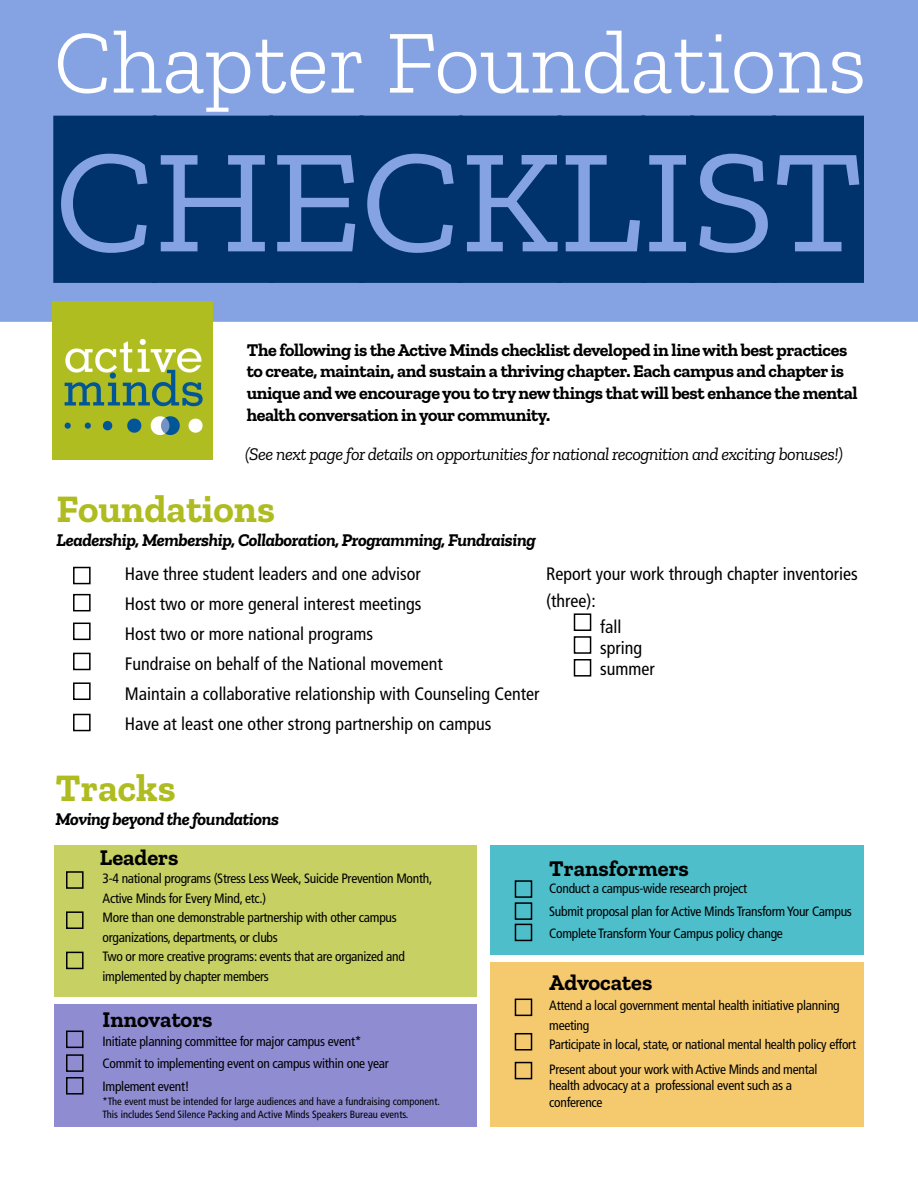
<style>
.page{position:relative;width:918px;height:1188px;background:#fff}
.page>*{position:absolute;margin:0;border:0;box-sizing:border-box;transform-origin:0 0}
.t1{font:300 90px "Zilla Slab";color:#fff}
.t2{font:700 39px "Zilla Slab";color:#aebc20}
.t3{font:700 22.5px "Zilla Slab";color:#000}
.t4{font:condensed 18px/27px "Frutiger";color:#000}
.t5{font:700 18px/21.6px "Zilla Slab";letter-spacing:-.02em;color:#000}
.t6{font:italic 700 18px "Zilla Slab";letter-spacing:-.02em;color:#000}
.t7{font:italic 18px "Zilla Slab";letter-spacing:-.03em;color:#000}
.t8{font:condensed 13.5px/19.5px "Frutiger";letter-spacing:-.02em;color:#000}
.t9{font:condensed 10.5px "Frutiger";color:#000}
</style>
<div class="page">
<div style="left:490px;top:962px;width:373px;height:164px;background:#f5ca6f"></div>
<div style="left:54px;top:1004px;width:423px;height:122px;background:#8f8cd2"></div>
<div style="left:54px;top:845px;width:423px;height:151px;background:#c6d063"></div>
<div style="left:490px;top:845px;width:373px;height:109px;background:#4dbeca"></div>
<div style="left:0;top:0;width:918px;height:322px;background:#85a3e3"></div>
<svg style="left:53px;top:116px;width:811px;height:167px;fill:#00326b"></svg>
<img style="left:53px;top:301px;width:160px;height:159px">
<div style="left:66px;top:871px;width:18px;height:18px;border:2px solid #000"></div>
<div style="left:66px;top:911px;width:18px;height:18px;border:2px solid #000"></div>
<div style="left:66px;top:952px;width:18px;height:17px;border:2px solid #000"></div>
<div style="left:66px;top:1031px;width:18px;height:17px;border:2px solid #000"></div>
<div style="left:66px;top:1054px;width:18px;height:18px;border:2px solid #000"></div>
<div style="left:515px;top:880px;width:17px;height:18px;border:2px solid #000"></div>
<div style="left:515px;top:902px;width:17px;height:18px;border:2px solid #000"></div>
<div style="left:515px;top:924px;width:17px;height:17px;border:2px solid #000"></div>
<div style="left:515px;top:999px;width:17px;height:17px;border:2px solid #000"></div>
<div style="left:515px;top:1033px;width:17px;height:18px;border:2px solid #000"></div>
<div style="left:515px;top:1062px;width:17px;height:17px;border:2px solid #000"></div>
<div style="left:73px;top:594px;width:18px;height:17px;border:2px solid #000"></div>
<div style="left:73px;top:567px;width:18px;height:17px;border:2px solid #000"></div>
<div style="left:73px;top:623px;width:18px;height:17px;border:2px solid #000"></div>
<div style="left:73px;top:653px;width:18px;height:17px;border:2px solid #000"></div>
<div style="left:73px;top:682px;width:18px;height:18px;border:2px solid #000"></div>
<div style="left:73px;top:714px;width:18px;height:17px;border:2px solid #000"></div>
<div style="left:66px;top:1077px;width:18px;height:18px;border:2px solid #000"></div>
<div style="left:574px;top:636px;width:17px;height:18px;border:2px solid #000"></div>
<div style="left:574px;top:613px;width:17px;height:18px;border:2px solid #000"></div>
<div style="left:574px;top:659px;width:17px;height:18px;border:2px solid #000"></div>
<p class="t1" style="left:54px;top:13px;width:814px">Chapter Foundations</p>
<p class="t5" style="left:247px;top:339px;width:612px">The following is the Active Minds checklist developed in line with best practices to create, maintain, and sustain a thriving chapter. Each campus and chapter is unique and we encourage you to try new things that will best enhance the mental health conversation in your community.</p>
<p class="t7" style="left:245px;top:444px;width:599px">(See next page for details on opportunities for national recognition and exciting bonuses!)</p>
<p class="t2" style="left:57px;top:486px;width:220px">Foundations</p>
<p class="t6" style="left:57px;top:529px;width:481px">Leadership, Membership, Collaboration, Programming, Fundraising</p>
<p class="t4" style="left:125px;top:561px;width:298px">Have three student leaders and one advisor</p>
<p class="t4" style="left:125px;top:591px;width:298px">Host two or more general interest meetings</p>
<p class="t4" style="left:125px;top:621px;width:250px">Host two or more national programs</p>
<p class="t4" style="left:125px;top:651px;width:320px">Fundraise on behalf of the National movement</p>
<p class="t4" style="left:125px;top:681px;width:416px">Maintain a collaborative relationship with Counseling Center</p>
<p class="t4" style="left:125px;top:711px;width:368px">Have at least one other strong partnership on campus</p>
<p class="t2" style="left:56px;top:766px;width:122px">Tracks</p>
<p class="t6" style="left:56px;top:809px;width:225px">Moving beyond the foundations</p>
<p class="t4" style="left:546px;top:561px;width:313px">Report your work through chapter inventories (three):</p>
<p class="t4" style="left:600px;top:613px;width:23px">fall</p>
<p class="t4" style="left:600px;top:634px;width:43px">spring</p>
<p class="t4" style="left:600px;top:655px;width:56px">summer</p>
<p class="t3" style="left:100px;top:845px;width:80px">Leaders</p>
<p class="t8" style="left:103px;top:869px;width:331px">3-4 national programs (Stress Less Week, Suicide Prevention Month,<br>Active Minds for Every Mind, etc.)</p>
<p class="t8" style="left:103px;top:908px;width:296px">More than one demonstrable partnership with other campus organizations, departments, or clubs</p>
<p class="t8" style="left:103px;top:947px;width:304px">Two or more creative programs: events that are organized and implemented by chapter members</p>
<p class="t3" style="left:103px;top:1006px;width:112px">Innovators</p>
<p class="t8" style="left:103px;top:1031px;width:260px">Initiate planning committee for major campus event*</p>
<p class="t8" style="left:103px;top:1054px;width:288px">Commit to implementing event on campus within one year</p>
<p class="t8" style="left:103px;top:1076px;width:88px">Implement event!</p>
<p class="t9" style="left:103px;top:1096px;width:339px">*The event must be intended for large audiences and have a fundraising component.</p>
<p class="t9" style="left:103px;top:1108px;width:307px">This includes Send Silence Packing and Active Minds Speakers Bureau events.</p>
<p class="t3" style="left:549px;top:855px;width:141px">Transformers</p>
<p class="t8" style="left:549px;top:879px;width:199px">Conduct a campus-wide research project</p>
<p class="t8" style="left:549px;top:902px;width:304px">Submit proposal plan for Active Minds Transform Your Campus</p>
<p class="t8" style="left:549px;top:924px;width:235px">Complete Transform Your Campus policy change</p>
<p class="t3" style="left:549px;top:969px;width:105px">Advocates</p>
<p class="t8" style="left:549px;top:996px;width:292px">Attend a local government mental health initiative planning meeting</p>
<p class="t8" style="left:549px;top:1035px;width:308px">Participate in local, state, or national mental health policy effort</p>
<p class="t8" style="left:549px;top:1061px;width:270px;line-height:16.5px">Present about your work with Active Minds and mental health advocacy at a professional event such as a conference</p>
</div>
